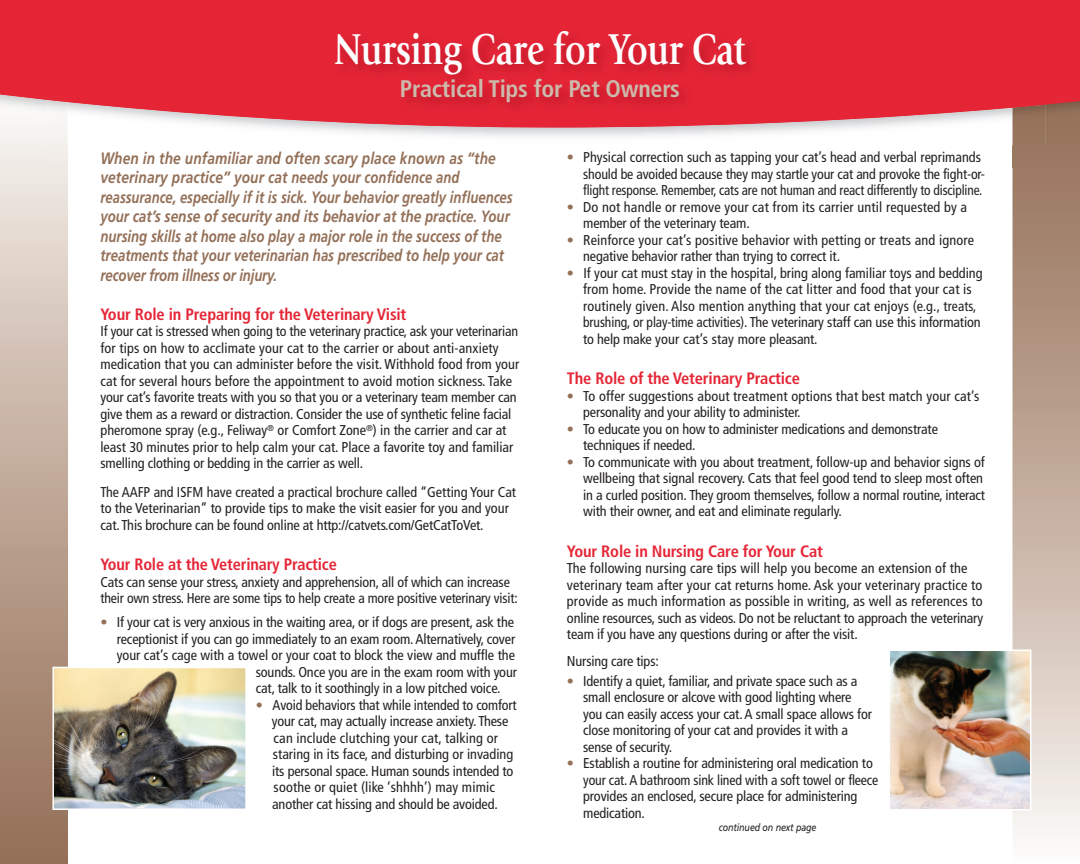
<style>
.page{position:relative;width:1080px;height:864px;background:#fff}
.page>*{position:absolute;margin:0;border:0;box-sizing:border-box;transform-origin:0 0}
.t1{font:700 45px "Giovanni";letter-spacing:-.01em;color:#fff;scale:.8 1}
.t2{font:700 condensed 24px "Frutiger";letter-spacing:-.01em;color:#ccbaac}
.t3{font:italic 700 16.5px/19.5px "Frutiger";color:#947058;scale:.83 1}
.t4{font:700 condensed 16.5px "Frutiger";letter-spacing:-.01em;color:#e52636}
.t5{font:condensed 14.25px/16.5px "Frutiger";letter-spacing:-.01em;color:#231f20}
.t6{font:condensed 14.25px/16.5px "Frutiger";letter-spacing:.01em;color:#231f20}
.t7{font:italic 10.5px "Frutiger";letter-spacing:-.01em;color:#231f20;scale:.85 1}
.s1{color:#947058}
</style>
<div class="page">
<img style="left:1012px;top:167px;width:68px;height:668px">
<img style="left:48px;top:146px;width:1032px;height:21px">
<img style="left:1045px;top:129px;width:35px;height:17px">
<div style="left:0;top:0;width:1080px;height:129px;background:#e52636"></div>
<img style="left:0;top:100px;width:48px;height:764px">
<img style="left:48px;top:167px;width:20px;height:697px">
<img style="left:0;top:88px;width:48px;height:12px">
<img style="left:68px;top:128px;width:944px;height:9px">
<img style="left:1012px;top:128px;width:33px;height:18px">
<img style="left:48px;top:20px;width:997px;height:108px">
<img style="left:48px;top:102px;width:20px;height:44px">
<img style="left:48px;top:88px;width:20px;height:14px">
<img style="left:55px;top:670px;width:189px;height:137px">
<div style="left:52px;top:667px;width:195px;height:143px;border:2px solid #fff"></div>
<img style="left:892px;top:653px;width:136px;height:155px">
<div style="left:889px;top:650px;width:142px;height:161px;border:2px solid #fff"></div>
<h1 class="t1" style="left:334px;top:31px;width:516px">Nursing Care for Your Cat</h1>
<h2 class="t2" style="left:400px;top:79px;width:282px">Practical Tips for Pet Owners</h2>
<p class="t3" style="left:100px;top:150px;width:498px">When in the unfamiliar and often scary place known as “the veterinary practice” your cat needs your confidence and reassurance, especially if it is sick. Your behavior greatly influences your cat’s sense of security and its behavior at the practice. Your nursing skills at home also play a major role in the success of the treatments that your veterinarian has prescribed to help your cat recover from illness or injury.</p>
<p class="t4" style="left:100px;top:307px;width:307px">Your Role in Preparing for the Veterinary Visit</p>
<p class="t5" style="left:100px;top:324px;width:420px">If your cat is stressed when going to the veterinary practice, ask your veterinarian for tips on how to acclimate your cat to the carrier or about anti-anxiety medication that you can administer before the visit.Withhold food from your cat for several hours before the appointment to avoid motion sickness. Take your cat’s favorite treats with you so that you or a veterinary team member can give them as a reward or distraction. Consider the use of synthetic feline facial pheromone spray (e.g., Feliway<sup>®</sup> or Comfort Zone<sup>®</sup>) in the carrier and car at least 30 minutes prior to help calm your cat. Place a favorite toy and familiar smelling clothing or bedding in the carrier as well.</p>
<p class="t5" style="left:100px;top:485px;width:417px">The AAFP and ISFM have created a practical brochure called “Getting Your Cat to the Veterinarian” to provide tips to make the visit easier for you and your cat. This brochure can be found online at http://catvets.com/GetCatToVet.</p>
<p class="t4" style="left:100px;top:558px;width:238px">Your Role at the Veterinary Practice</p>
<p class="t5" style="left:100px;top:575px;width:419px">Cats can sense your stress, anxiety and apprehension, all of which can increase their own stress. Here are some tips to help create a more positive veterinary visit:</p>
<p class="t5" style="left:100px;top:615px;width:415px"><span class="s1">•</span> If your cat is very anxious in the waiting area, or if dogs are present, ask the</p>
<p class="t5" style="left:117px;top:632px;width:400px">receptionist if you can go immediately to an exam room.Alternatively, cover</p>
<p class="t5" style="left:117px;top:648px;width:400px">your cat’s cage with a towel or your coat to block the view and muffle the</p>
<p class="t5" style="left:256px;top:665px;width:263px">sounds. Once you are in the exam room with your</p>
<p class="t5" style="left:256px;top:681px;width:246px">cat, talk to it soothingly in a low pitched voice.</p>
<p class="t5" style="left:272px;top:698px;width:246px;text-indent:-16px"><span class="s1">•</span> Avoid behaviors that while intended to comfort your cat, may actually increase anxiety. These can include clutching your cat, talking or staring in its face, and disturbing or invading its personal space. Human sounds intended to soothe or quiet (like ‘shhhh’) may mimic another cat hissing and should be avoided.</p>
<p class="t5" style="left:583px;top:150px;width:403px;text-indent:-16px"><span class="s1">•</span> Physical correction such as tapping your cat’s head and verbal reprimands should be avoided because they may startle your cat and provoke the fight-or&shy;flight response. Remember, cats are not human and react differently to discipline.</p>
<p class="t6" style="left:583px;top:200px;width:386px;text-indent:-16px"><span class="s1">•</span> Do not handle or remove your cat from its carrier until requested by a member of the veterinary team.</p>
<p class="t6" style="left:583px;top:233px;width:392px;text-indent:-16px"><span class="s1">•</span> Reinforce your cat’s positive behavior with petting or treats and ignore negative behavior rather than trying to correct it.</p>
<p class="t5" style="left:583px;top:266px;width:401px;text-indent:-16px"><span class="s1">•</span> If your cat must stay in the hospital, bring along familiar toys and bedding from home. Provide the name of the cat litter and food that your cat is routinely given. Also mention anything that your cat enjoys (e.g., treats, brushing, or play-time activities). The veterinary staff can use this information to help make your cat’s stay more pleasant.</p>
<p class="t4" style="left:567px;top:372px;width:235px">The Role of the Veterinary Practice</p>
<p class="t6" style="left:583px;top:389px;width:398px;text-indent:-16px"><span class="s1">•</span> To offer suggestions about treatment options that best match your cat’s personality and your ability to administer.</p>
<p class="t5" style="left:583px;top:422px;width:356px;text-indent:-16px"><span class="s1">•</span> To educate you on how to administer medications and demonstrate techniques if needed.</p>
<p class="t5" style="left:583px;top:455px;width:403px;text-indent:-16px"><span class="s1">•</span> To communicate with you about treatment, follow-up and behavior signs of wellbeing that signal recovery. Cats that feel good tend to sleep most often in a curled position. They groom themselves, follow a normal routine, interact with their owner, and eat and eliminate regularly.</p>
<p class="t4" style="left:567px;top:544px;width:257px">Your Role in Nursing Care for Your Cat</p>
<p class="t6" style="left:567px;top:561px;width:418px">The following nursing care tips will help you become an extension of the veterinary team after your cat returns home. Ask your veterinary practice to provide as much information as possible in writing, as well as references to online resources, such as videos. Do not be reluctant to approach the veterinary team if you have any questions during or after the visit.</p>
<p class="t5" style="left:567px;top:654px;width:93px">Nursing care tips:</p>
<p class="t5" style="left:583px;top:674px;width:290px;text-indent:-16px"><span class="s1">•</span> Identify a quiet, familiar, and private space such as a small enclosure or alcove with good lighting where you can easily access your cat.A small space allows for close monitoring of your cat and provides it with a sense of security.</p>
<p class="t5" style="left:583px;top:756px;width:297px;text-indent:-16px"><span class="s1">•</span> Establish a routine for administering oral medication to your cat.A bathroom sink lined with a soft towel or fleece provides an enclosed, secure place for administering medication.</p>
<p class="t7" style="left:719px;top:823px;width:116px">continued on next page</p>
</div>
